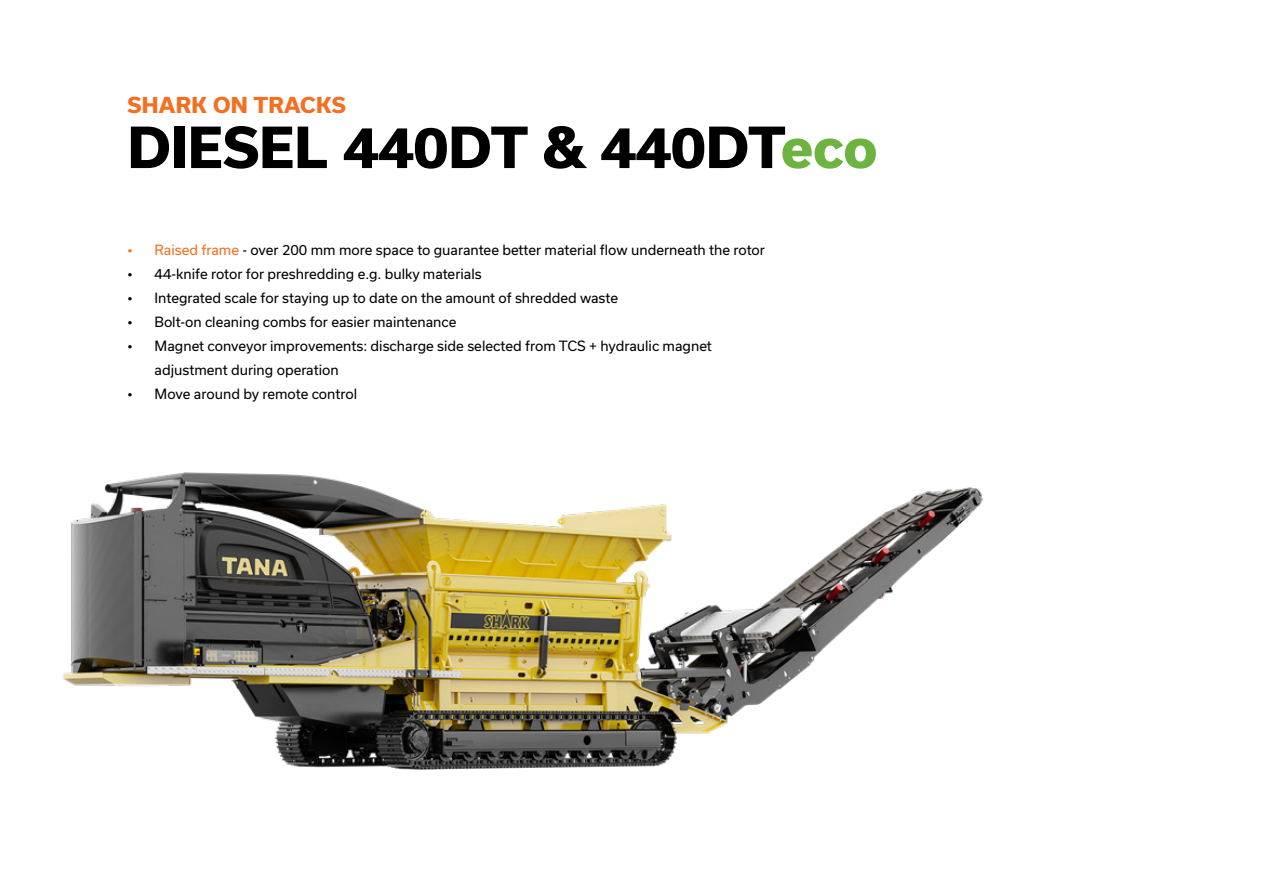
<style>
.page{position:relative;width:1263px;height:893px;background:#fff}
.page>*{position:absolute;margin:0;border:0;box-sizing:border-box;transform-origin:0 0}
.Pieni_otsikko__isomp{font:800 54px "Usual";color:#000}
.Oranssi_pieni_otsikk{font:800 21px "Usual";letter-spacing:.015em;color:#f36f21}
.t1{font:13.5px/24px "Usual";color:#000}
.s1{color:#6cb33f}
.s2{color:#f36f21}
</style>
<div class="page">
<img style="left:63px;top:472px;width:920px;height:298px">
<p class="Oranssi_pieni_otsikk" style="left:128px;top:93px;width:220px">SHARK ON TRACKS</p>
<p class="Pieni_otsikko__isomp" style="left:128px;top:117px;width:751px">DIESEL 440DT &amp; 440DT<span class="s1">eco</span></p>
<p class="t1" style="left:128px;top:238px;width:639px"><span class="s2">• Raised frame</span> - over 200 mm more space to guarantee better material flow underneath the rotor</p>
<p class="t1" style="left:128px;top:262px;width:356px">• 44-knife rotor for preshredding e.g. bulky materials</p>
<p class="t1" style="left:128px;top:286px;width:492px">• Integrated scale for staying up to date on the amount of shredded waste</p>
<p class="t1" style="left:128px;top:310px;width:330px">• Bolt-on cleaning combs for easier maintenance</p>
<p class="t1" style="left:155px;top:334px;width:559px;text-indent:-27px">• Magnet conveyor improvements: discharge side selected from TCS + hydraulic magnet adjustment during operation</p>
<p class="t1" style="left:128px;top:382px;width:231px">• Move around by remote control</p>
</div>
